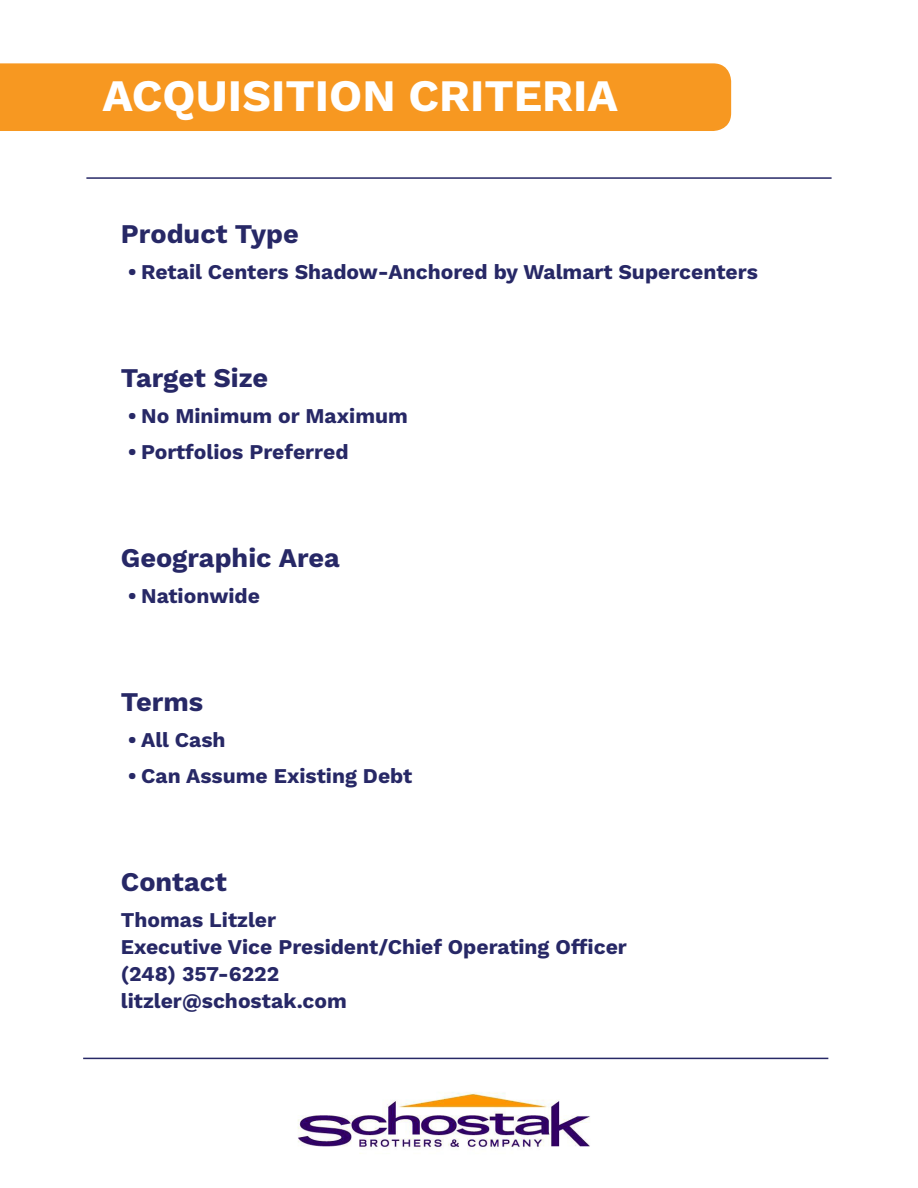
<style>
.page{position:relative;width:918px;height:1188px;background:#fff}
.page>*{position:absolute;margin:0;border:0;box-sizing:border-box;transform-origin:0 0}
.t1{font:700 45px "Work Sans";color:#fff}
.t2{font:700 27px "Work Sans";color:#272866}
.t3{font:700 21px "Work Sans";color:#272866}
</style>
<div class="page">
<img style="left:298px;top:1092px;width:292px;height:62px">
<div style="left:0;top:63px;width:731px;height:68px;background:#f79821"></div>
<hr style="left:83px;top:1058px;width:745px;height:1px;background:#272866">
<hr style="left:86px;top:177px;width:746px;height:2px;background:#272866">
<p class="t1" style="left:103px;top:69px;width:517px">ACQUISITION CRITERIA</p>
<p class="t2" style="left:121px;top:218px;width:180px">Product Type</p>
<p class="t3" style="left:128px;top:259px;width:632px">• Retail Centers Shadow-Anchored by Walmart Supercenters</p>
<p class="t2" style="left:121px;top:362px;width:149px">Target Size</p>
<p class="t3" style="left:128px;top:403px;width:282px">• No Minimum or Maximum</p>
<p class="t3" style="left:128px;top:439px;width:222px">• Portfolios Preferred</p>
<p class="t2" style="left:121px;top:542px;width:220px">Geographic Area</p>
<p class="t3" style="left:128px;top:583px;width:134px">• Nationwide</p>
<p class="t2" style="left:121px;top:686px;width:84px">Terms</p>
<p class="t3" style="left:128px;top:727px;width:99px">• All Cash</p>
<p class="t3" style="left:128px;top:763px;width:286px">• Can Assume Existing Debt</p>
<p class="t2" style="left:121px;top:866px;width:108px">Contact</p>
<p class="t3" style="left:121px;top:907px;width:157px">Thomas Litzler</p>
<p class="t3" style="left:121px;top:934px;width:507px">Executive Vice President/Chief Operating Officer</p>
<p class="t3" style="left:121px;top:961px;width:160px">(248) 357-6222</p>
<p class="t3" style="left:121px;top:988px;width:227px">litzler@schostak.com</p>
</div>
